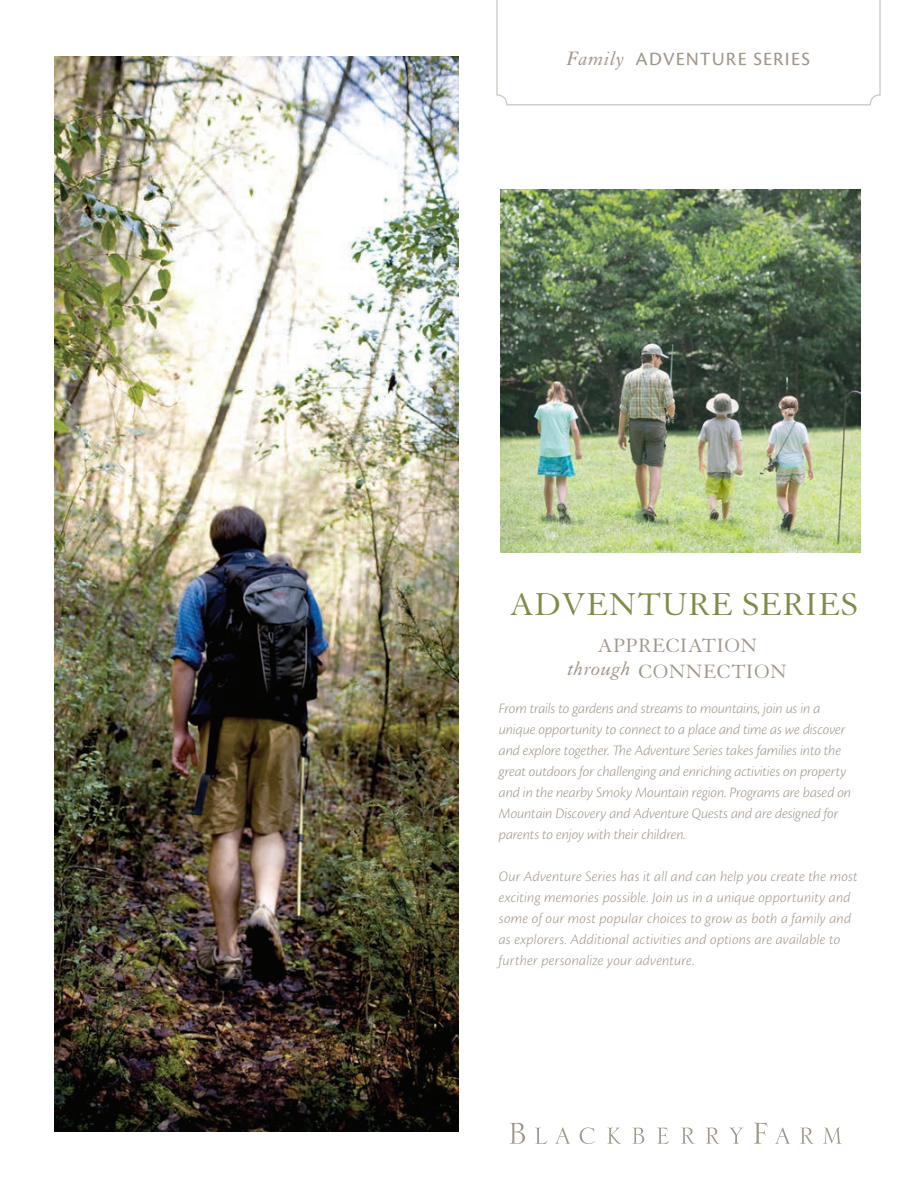
<style>
.page{position:relative;width:918px;height:1188px;background:#fff}
.page>*{position:absolute;margin:0;border:0;box-sizing:border-box;transform-origin:0 0}
.t1{font:34.5px "Granjon LT Std";letter-spacing:.02em;color:#7f8c48}
.t2{font:21px "Granjon LT Std";letter-spacing:.02em;color:#a19689}
.t3{font:19.5px "Cronos Pro Capt";letter-spacing:.06em;color:#a19689}
.t4{font:italic 300 15px/21px "Cronos Pro";letter-spacing:-.005em;color:#a19689}
.s1{font-family:"Granjon LT Std";font-style:italic;font-size:21.15px}
.s2{font-style:italic}
</style>
<div class="page">
<svg style="left:510px;top:1123px;width:15px;height:21px"></svg>
<svg style="left:535px;top:1128px;width:12px;height:16px"></svg>
<svg style="left:555px;top:1127px;width:15px;height:17px"></svg>
<svg style="left:580px;top:1127px;width:15px;height:17px"></svg>
<svg style="left:607px;top:1128px;width:15px;height:16px"></svg>
<svg style="left:632px;top:1128px;width:12px;height:16px"></svg>
<svg style="left:657px;top:1128px;width:12px;height:16px"></svg>
<svg style="left:681px;top:1128px;width:14px;height:16px"></svg>
<svg style="left:706px;top:1128px;width:14px;height:16px"></svg>
<svg style="left:730px;top:1128px;width:12px;height:16px"></svg>
<svg style="left:754px;top:1123px;width:14px;height:21px"></svg>
<svg style="left:775px;top:1127px;width:15px;height:17px"></svg>
<svg style="left:800px;top:1128px;width:14px;height:16px"></svg>
<svg style="left:823px;top:1128px;width:19px;height:16px"></svg>
<svg style="left:496px;top:0;width:385px;height:105px"></svg>
<img style="left:54px;top:56px;width:405px;height:1076px">
<img style="left:501px;top:190px;width:359px;height:363px">
<p class="t3" style="left:567px;top:48px;width:245px"><span class="s1">Family</span> ADVENTURE SERIES</p>
<p class="t1" style="left:509px;top:586px;width:351px">ADVENTURE SERIES</p>
<p class="t2" style="left:598px;top:634px;width:161px">APPRECIATION</p>
<p class="t2" style="left:568px;top:660px;width:220px"><span class="s2">through</span> CONNECTION</p>
<p class="t4" style="left:499px;top:698px;width:354px">From trails to gardens and streams to mountains, join us in a unique opportunity to connect to a place and time as we discover and explore together. The Adventure Series takes families into the great outdoors for challenging and enriching activities on property and in the nearby Smoky Mountain region. Programs are based on Mountain Discovery and Adventure Quests and are designed for parents to enjoy with their children.</p>
<p class="t4" style="left:499px;top:866px;width:360px">Our Adventure Series has it all and can help you create the most exciting memories possible. Join us in a unique opportunity and some of our most popular choices to grow as both a family and as explorers. Additional activities and options are available to further personalize your adventure.</p>
</div>
